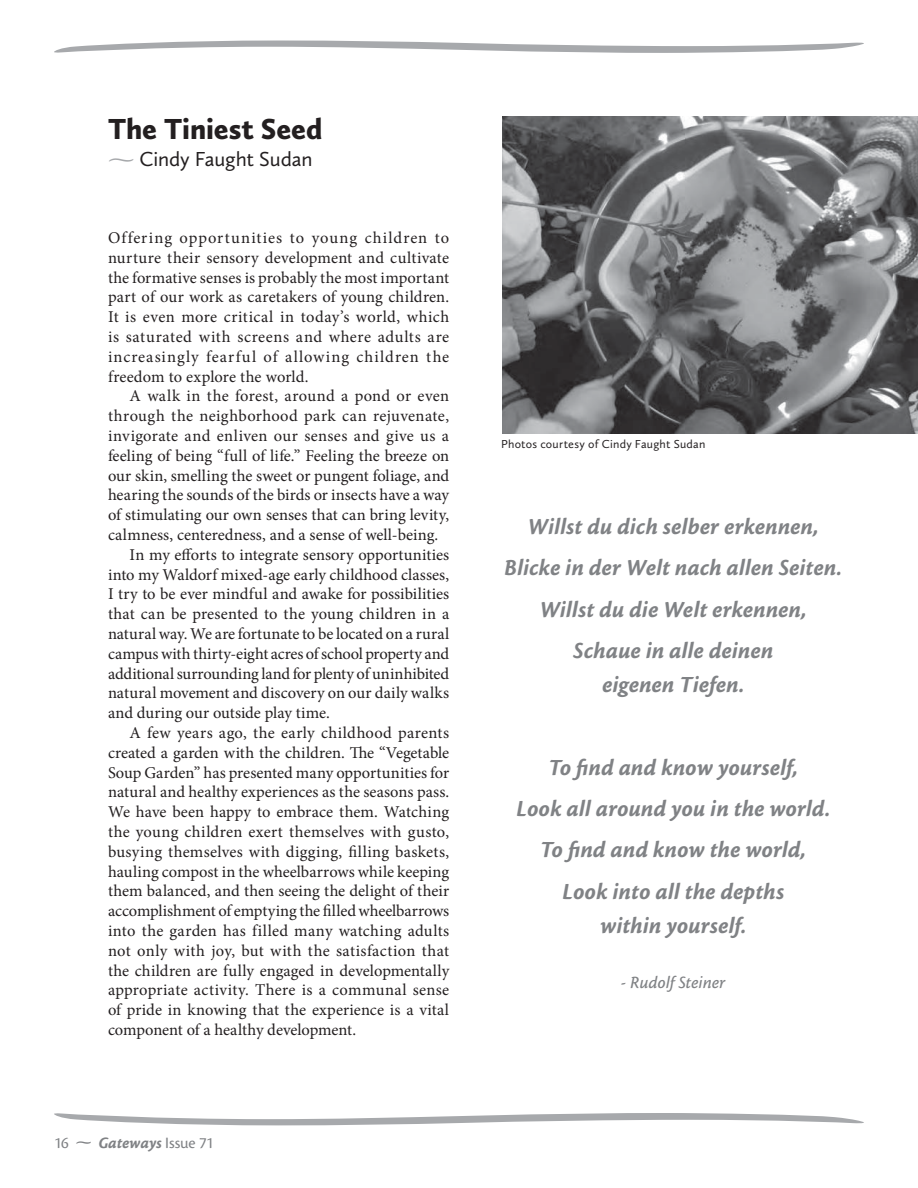
<style>
.page{position:relative;width:918px;height:1188px;background:#fff}
.page>*{position:absolute;margin:0;border:0;box-sizing:border-box;transform-origin:0 0}
.t1{font:900 30px "Calluna Sans";letter-spacing:-.005em;color:#231f20}
.t2{font:24px/41.2px "Cronos MM It.700.16.";letter-spacing:.01em;color:#808285;text-align:center}
.t3{font:21px "Calluna Sans";letter-spacing:-.005em;color:#231f20}
.t4{font:18px "Cronos MM It.479.12.";letter-spacing:.005em;color:#808285}
.t5{font:16.5px/19.8px "Minion Pro";letter-spacing:.005em;color:#231f20;text-align:justify}
.t6{font:16.5px "Minion Pro";letter-spacing:-.015em;color:#231f20}
.t7{font:16.5px "Minion Pro";letter-spacing:.025em;color:#231f20}
.t8{font:16.5px "Cronos MM.408.11.";letter-spacing:-.005em;color:#808285}
.t9{font:12px "Calluna Sans";letter-spacing:.02em;color:#231f20}
.s1{font-family:"Cronos MM Or.408.19.";font-size:28.5px;color:#a7a9ac}
.s2{font-family:"Cronos MM Or.700.11."}
.s3{font-family:"Cronos MM It.700.11."}
</style>
<div class="page">
<svg style="left:54px;top:1113px;width:810px;height:12px"></svg>
<svg style="left:54px;top:40px;width:810px;height:13px"></svg>
<img style="left:502px;top:116px;width:416px;height:318px">
<h1 class="t1" style="left:108px;top:111px;width:216px">The Tiniest Seed</h1>
<p class="t3" style="left:108px;top:151px;width:206px"><span class="s1">-</span> Cindy Faught Sudan</p>
<p class="t5" style="left:108px;top:229px;width:343px">Offering opportunities to young children to nurture their sensory development and cultivate the formative senses is probably the most important part of our work as caretakers of young children.<br>It is even more critical in today’s world, which is saturated with screens and where adults are increasingly fearful of allowing children the freedom to explore the world.</p>
<p class="t5" style="left:130px;top:388px;width:321px">A walk in the forest, around a pond or even</p>
<p class="t7" style="left:108px;top:409px;width:343px">through the neighborhood park can rejuvenate,</p>
<p class="t5" style="left:108px;top:427px;width:343px">invigorate and enliven our senses and give us a</p>
<p class="t5" style="left:108px;top:447px;width:343px">feeling of being “full of life.” Feeling the breeze on</p>
<p class="t5" style="left:108px;top:467px;width:343px">our skin, smelling the sweet or pungent foliage, and</p>
<p class="t5" style="left:108px;top:487px;width:343px">hearing the sounds of the birds or insects have a way</p>
<p class="t5" style="left:108px;top:506px;width:343px">of stimulating our own senses that can bring levity,</p>
<p class="t5" style="left:108px;top:526px;width:332px">calmness, centeredness, and a sense of well-being.</p>
<p class="t5" style="left:130px;top:546px;width:321px">In my efforts to integrate sensory opportunities</p>
<p class="t5" style="left:108px;top:566px;width:343px">into my Waldorf mixed-age early childhood classes,</p>
<p class="t5" style="left:108px;top:586px;width:343px">I try to be ever mindful and awake for possibilities</p>
<p class="t5" style="left:108px;top:605px;width:343px">that can be presented to the young children in a</p>
<p class="t5" style="left:108px;top:625px;width:343px">natural way. We are fortunate to be located on a rural</p>
<p class="t5" style="left:108px;top:645px;width:343px">campus with thirty-eight acres of school property and</p>
<p class="t6" style="left:108px;top:667px;width:343px">additional surrounding land for plenty of uninhibited</p>
<p class="t5" style="left:108px;top:685px;width:343px">natural movement and discovery on our daily walks</p>
<p class="t5" style="left:108px;top:704px;width:223px">and during our outside play time.</p>
<p class="t5" style="left:130px;top:724px;width:321px">A few years ago, the early childhood parents</p>
<p class="t5" style="left:108px;top:744px;width:343px">created a garden with the children. The “Vegetable</p>
<p class="t5" style="left:108px;top:764px;width:343px">Soup Garden” has presented many opportunities for</p>
<p class="t5" style="left:108px;top:784px;width:343px">natural and healthy experiences as the seasons pass.</p>
<p class="t5" style="left:108px;top:803px;width:343px">We have been happy to embrace them. Watching</p>
<p class="t5" style="left:108px;top:823px;width:343px">the young children exert themselves with gusto,</p>
<p class="t5" style="left:108px;top:843px;width:343px">busying themselves with digging, filling baskets,</p>
<p class="t5" style="left:108px;top:863px;width:343px">hauling compost in the wheelbarrows while keeping</p>
<p class="t5" style="left:108px;top:883px;width:343px">them balanced, and then seeing the delight of their</p>
<p class="t5" style="left:108px;top:902px;width:343px">accomplishment of emptying the filled wheelbarrows</p>
<p class="t5" style="left:108px;top:922px;width:343px">into the garden has filled many watching adults</p>
<p class="t5" style="left:108px;top:942px;width:343px">not only with joy, but with the satisfaction that</p>
<p class="t5" style="left:108px;top:962px;width:343px">the children are fully engaged in developmentally</p>
<p class="t5" style="left:108px;top:982px;width:343px">appropriate activity. There is a communal sense</p>
<p class="t5" style="left:108px;top:1001px;width:343px">of pride in knowing that the experience is a vital</p>
<p class="t5" style="left:108px;top:1021px;width:250px">component of a healthy development.</p>
<p class="t8" style="left:54px;top:1134px;width:161px">16 <span class="s2">-</span> <span class="s3">Gateways</span> Issue 71</p>
<p class="t9" style="left:501px;top:440px;width:206px">Photos courtesy of Cindy Faught Sudan</p>
<h2 class="t2" style="left:504px;top:507px;width:339px">Willst du dich selber erkennen,<br>Blicke in der Welt nach allen Seiten.<br>Willst du die Welt erkennen,<br>Schaue in alle deinen</h2>
<h2 class="t2" style="left:602px;top:665px;width:144px">eigenen Tiefen.</h2>
<h2 class="t2" style="left:516px;top:747px;width:315px">To find and know yourself,<br>Look all around you in the world.<br>To find and know the world,<br>Look into all the depths</h2>
<h2 class="t2" style="left:600px;top:906px;width:147px">within yourself.</h2>
<p class="t4" style="left:621px;top:971px;width:106px">- Rudolf Steiner</p>
</div>
